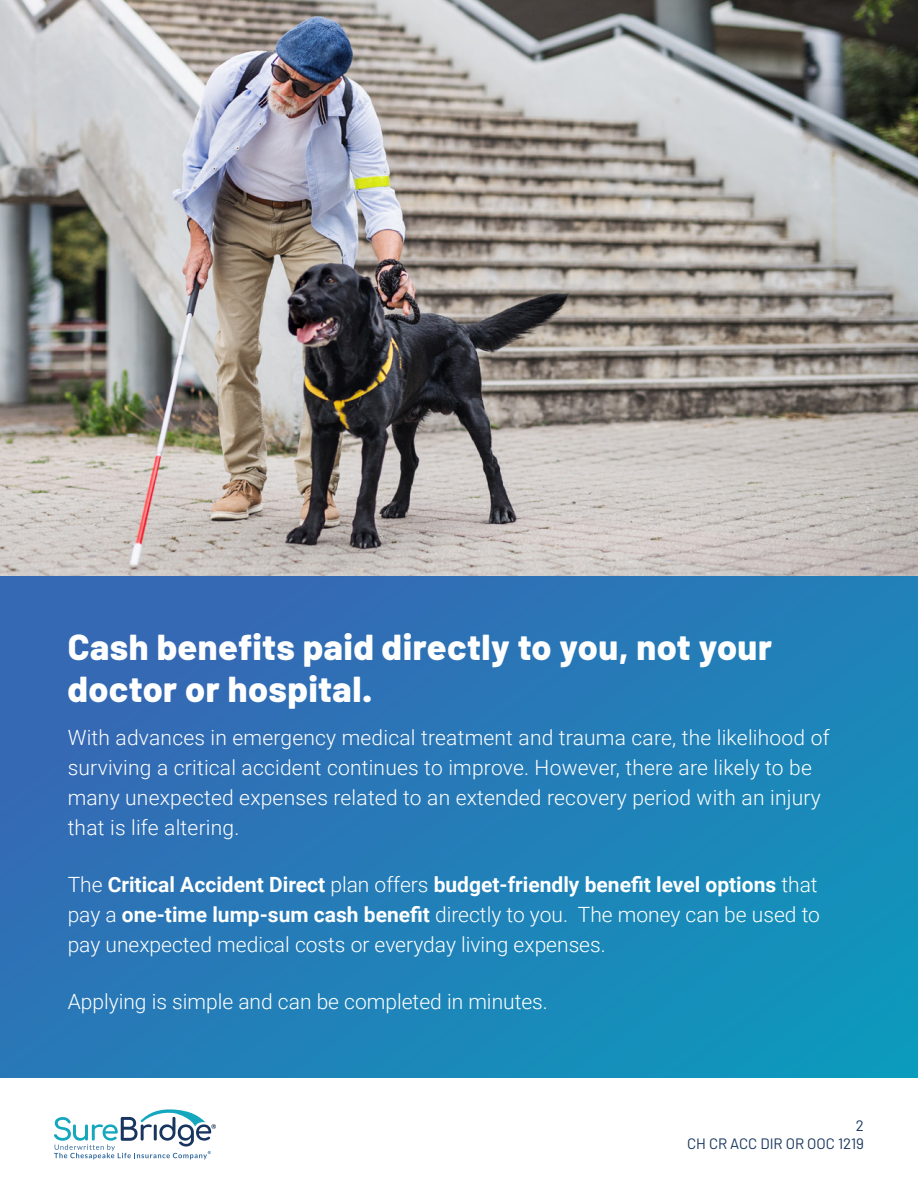
<style>
.page{position:relative;width:918px;height:1188px;background:#fff}
.page>*{position:absolute;margin:0;border:0;box-sizing:border-box;transform-origin:0 0}
.t1{font:800 36px/42px "Barlow";letter-spacing:.015em;color:#fff}
.t2{font:300 21px/30px "Roboto";letter-spacing:.01em;color:#fff}
.t3{font:15px "Barlow";color:#17355d}
.s1{font-weight:700}
</style>
<div class="page">
<svg style="left:54px;top:1109px;width:162px;height:50px"></svg>
<img style="left:0;top:0;width:918px;height:576px">
<div style="left:0;top:576px;width:918px;height:501px;background:linear-gradient(to right,#336cb4,#168eba)"></div>
<p class="t1" style="left:68px;top:626px;width:706px">Cash benefits paid directly to you, not your doctor or hospital.</p>
<p class="t2" style="left:68px;top:722px;width:763px">With advances in emergency medical treatment and trauma care, the likelihood of surviving a critical accident continues to improve. However, there are likely to be many unexpected expenses related to an extended recovery period with an injury that is life altering.</p>
<p class="t2" style="left:68px;top:869px;width:754px;text-align:justify">The <span class="s1">Critical Accident Direct</span> plan offers <span class="s1">budget-friendly benefit level options</span> that pay a <span class="s1">one-time lump-sum cash benefit</span> directly to you. The money can be used to pay unexpected medical costs or everyday living expenses.</p>
<p class="t2" style="left:68px;top:986px;width:482px">Applying is simple and can be completed in minutes.</p>
<p class="t3" style="left:856px;top:1116px;width:10px">2</p>
<p class="t3" style="left:687px;top:1134px;width:178px">CH CR ACC DIR OR OOC 1219</p>
</div>
